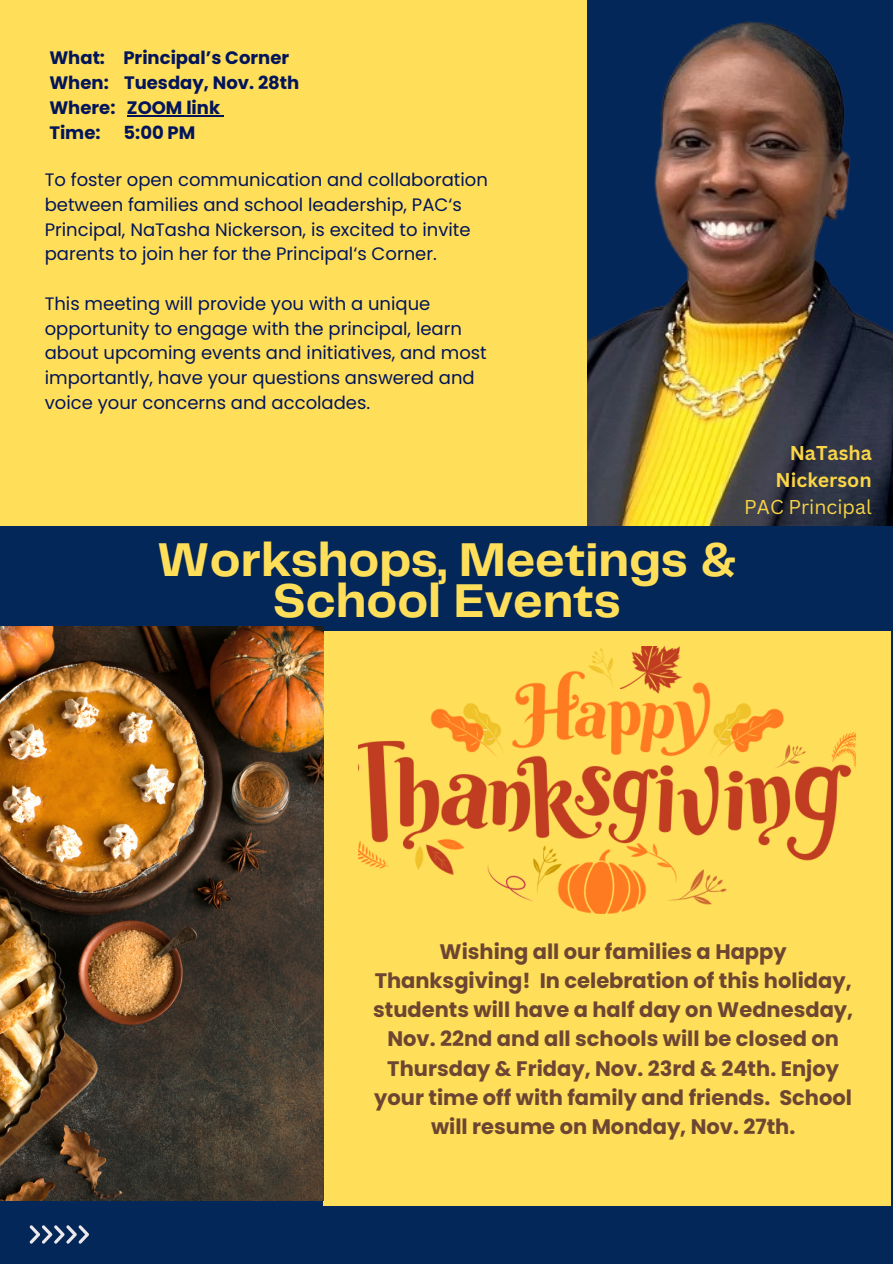
<style>
.page{position:relative;width:893px;height:1264px;background:#fff}
.page>*{position:absolute;margin:0;border:0;box-sizing:border-box;transform-origin:0 0}
.t1{font:700 49.2px/40.5px "Telegraf";color:#ffde59;text-align:center}
.t2{font:700 21px/29.2px "Poppins";color:#6c4632;text-align:center}
.t3{font:700 19.5px/27px "Canva Sans";color:#f9d547;text-align:right}
.t4{font:19.5px "Canva Sans";color:#f9d547}
.t5{font:18px/24.8px "Poppins";color:#02155a}
.t6{font:700 18px/24.8px "Poppins";color:#02155a}
</style>
<div class="page">
<div style="left:0;top:0;width:892px;height:1263px;background:#032759"></div>
<img style="left:586px;top:2px;width:306px;height:523px">
<div style="left:323px;top:631px;width:568px;height:574px;background:#ffde59"></div>
<div style="left:0;top:0;width:586px;height:525px;background:#ffde59"></div>
<svg style="left:30px;top:1225px;width:59px;height:18px"></svg>
<img style="left:0;top:626px;width:323px;height:574px">
<img style="left:359px;top:647px;width:496px;height:266px">
<hr style="left:127px;top:115px;width:93px;height:1px;background:#02155a">
<p class="t6" style="left:49px;top:46px;width:251px">What: Principal’s Corner<br>When: Tuesday, Nov. 28th<br>Where: ZOOM link<br>Time:</p>
<p class="t6" style="left:123px;top:120px;width:73px">5:00 PM</p>
<p class="t5" style="left:45px;top:167px;width:444px">To foster open communication and collaboration between families and school leadership, PAC‘s Principal, NaTasha Nickerson, is excited to invite parents to join her for the Principal‘s Corner.</p>
<p class="t5" style="left:45px;top:291px;width:443px">This meeting will provide you with a unique opportunity to engage with the principal, learn about upcoming events and initiatives, and most importantly, have your questions answered and voice your concerns and accolades.</p>
<h1 class="t1" style="left:157px;top:542px;width:581px">Workshops, Meetings &amp;<br>School Events</h1>
<p class="t3" style="left:775px;top:439px;width:98px">NaTasha<br>Nickerson</p>
<p class="t4" style="left:744px;top:493px;width:129px">PAC Principal</p>
<p class="t2" style="left:373px;top:936px;width:481px">Wishing all our families a Happy Thanksgiving! In celebration of this holiday, students will have a half day on Wednesday, Nov. 22nd and all schools will be closed on Thursday &amp; Friday, Nov. 23rd &amp; 24th. Enjoy your time off with family and friends. School will resume on Monday, Nov. 27th.</p>
</div>
